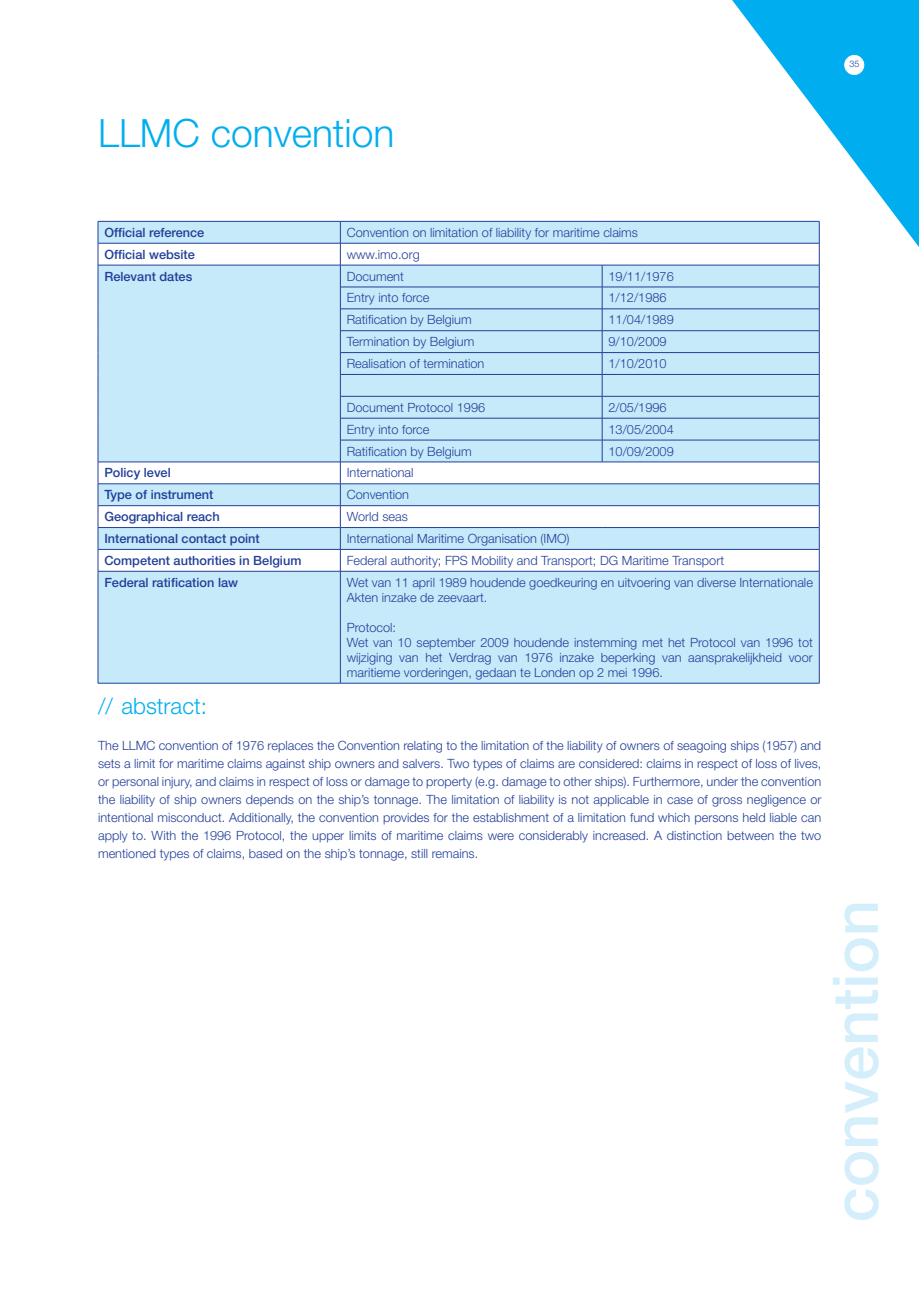
<style>
.page{position:relative;width:919px;height:1289px;background:#fff}
.page>*{position:absolute;margin:0;border:0;box-sizing:border-box;transform-origin:0 0}
.t1{font:500 63px "Helvetica Neue LT Pro";color:#d4effb}
.t2{font:300 39px "Helvetica Neue LT Pro";color:#00aeef}
.t3{font:300 22.5px "Helvetica Neue LT Pro";color:#00aeef}
.body_tabel{font:300 12.75px/18px "Helvetica Neue LT Pro";color:#223f99;text-align:justify}
.t4{font:500 12.75px "Helvetica Neue LT Pro";color:#223f99}
.t5{font:300 9px "Helvetica Neue LT Pro";color:#223f99}
</style>
<div class="page">
<svg style="left:99px;top:222px;width:720px;height:461px;fill:#c6eafa"></svg>
<hr style="left:819px;top:571px;width:1px;height:112px;background:#223f99">
<hr style="left:98px;top:221px;width:242px;height:1px;background:#223f99">
<hr style="left:340px;top:221px;width:262px;height:1px;background:#223f99">
<hr style="left:602px;top:221px;width:217px;height:1px;background:#223f99">
<hr style="left:98px;top:243px;width:242px;height:1px;background:#223f99">
<hr style="left:340px;top:243px;width:262px;height:1px;background:#223f99">
<hr style="left:602px;top:243px;width:217px;height:1px;background:#223f99">
<hr style="left:98px;top:265px;width:242px;height:1px;background:#223f99">
<hr style="left:340px;top:265px;width:262px;height:1px;background:#223f99">
<hr style="left:602px;top:265px;width:217px;height:1px;background:#223f99">
<svg style="left:602px;top:265px;width:1px;height:196px"></svg>
<svg style="left:732px;top:0;width:186px;height:571px"></svg>
<hr style="left:340px;top:287px;width:262px;height:1px;background:#223f99">
<hr style="left:602px;top:287px;width:217px;height:1px;background:#223f99">
<hr style="left:340px;top:308px;width:262px;height:1px;background:#223f99">
<hr style="left:602px;top:308px;width:217px;height:1px;background:#223f99">
<hr style="left:340px;top:330px;width:262px;height:1px;background:#223f99">
<hr style="left:602px;top:330px;width:217px;height:1px;background:#223f99">
<hr style="left:340px;top:352px;width:262px;height:1px;background:#223f99">
<hr style="left:602px;top:352px;width:217px;height:1px;background:#223f99">
<hr style="left:340px;top:374px;width:262px;height:1px;background:#223f99">
<hr style="left:602px;top:374px;width:217px;height:1px;background:#223f99">
<hr style="left:340px;top:396px;width:262px;height:1px;background:#223f99">
<hr style="left:602px;top:396px;width:217px;height:1px;background:#223f99">
<hr style="left:340px;top:418px;width:262px;height:1px;background:#223f99">
<hr style="left:602px;top:418px;width:217px;height:1px;background:#223f99">
<hr style="left:340px;top:440px;width:262px;height:1px;background:#223f99">
<hr style="left:602px;top:440px;width:217px;height:1px;background:#223f99">
<hr style="left:98px;top:461px;width:242px;height:1px;background:#223f99">
<hr style="left:340px;top:461px;width:262px;height:1px;background:#223f99">
<hr style="left:602px;top:461px;width:217px;height:1px;background:#223f99">
<hr style="left:98px;top:483px;width:242px;height:1px;background:#223f99">
<hr style="left:340px;top:483px;width:262px;height:1px;background:#223f99">
<hr style="left:602px;top:483px;width:217px;height:1px;background:#223f99">
<hr style="left:98px;top:505px;width:242px;height:1px;background:#223f99">
<hr style="left:340px;top:505px;width:262px;height:1px;background:#223f99">
<hr style="left:602px;top:505px;width:217px;height:1px;background:#223f99">
<hr style="left:98px;top:527px;width:242px;height:1px;background:#223f99">
<hr style="left:340px;top:527px;width:262px;height:1px;background:#223f99">
<hr style="left:602px;top:527px;width:217px;height:1px;background:#223f99">
<svg style="left:98px;top:221px;width:1px;height:350px"></svg>
<hr style="left:98px;top:549px;width:242px;height:1px;background:#223f99">
<hr style="left:340px;top:549px;width:262px;height:1px;background:#223f99">
<hr style="left:602px;top:549px;width:217px;height:1px;background:#223f99">
<svg style="left:340px;top:221px;width:1px;height:350px"></svg>
<hr style="left:98px;top:571px;width:1px;height:112px;background:#223f99">
<hr style="left:98px;top:571px;width:242px;height:1px;background:#223f99">
<hr style="left:340px;top:571px;width:262px;height:1px;background:#223f99">
<hr style="left:602px;top:571px;width:217px;height:1px;background:#223f99">
<hr style="left:340px;top:571px;width:1px;height:112px;background:#223f99">
<hr style="left:98px;top:683px;width:242px;height:1px;background:#223f99">
<hr style="left:340px;top:683px;width:262px;height:1px;background:#223f99">
<hr style="left:602px;top:683px;width:217px;height:1px;background:#223f99">
<div style="left:844px;top:55px;width:19px;height:19px;background:#fff;border-radius:50%"></div>
<div style="left:844px;top:55px;width:19px;height:20px;border:1px solid #fff;border-radius:50%"></div>
<p class="t2" style="left:98px;top:109px;width:298px">LLMC convention</p>
<p class="t5" style="left:849px;top:59px;width:12px">35</p>
<p class="t4" style="left:104px;top:225px;width:101px">Official reference</p>
<p class="body_tabel" style="left:347px;top:223px;width:293px">Convention on limitation of liability for maritime claims</p>
<p class="t4" style="left:104px;top:246px;width:92px">Official website</p>
<p class="body_tabel" style="left:347px;top:245px;width:74px">www.imo.org</p>
<p class="t4" style="left:104px;top:268px;width:89px">Relevant dates</p>
<p class="body_tabel" style="left:347px;top:267px;width:59px">Document</p>
<p class="body_tabel" style="left:608px;top:267px;width:67px">19/11/1976</p>
<p class="body_tabel" style="left:347px;top:289px;width:84px">Entry into force</p>
<p class="body_tabel" style="left:608px;top:289px;width:60px">1/12/1986</p>
<p class="body_tabel" style="left:347px;top:310px;width:126px">Ratification by Belgium</p>
<p class="body_tabel" style="left:608px;top:310px;width:67px">11/04/1989</p>
<p class="body_tabel" style="left:347px;top:332px;width:129px">Termination by Belgium</p>
<p class="body_tabel" style="left:608px;top:332px;width:60px">9/10/2009</p>
<p class="body_tabel" style="left:347px;top:354px;width:139px">Realisation of termination</p>
<p class="body_tabel" style="left:608px;top:354px;width:60px">1/10/2010</p>
<p class="body_tabel" style="left:347px;top:398px;width:140px">Document Protocol 1996</p>
<p class="body_tabel" style="left:608px;top:398px;width:60px">2/05/1996</p>
<p class="body_tabel" style="left:347px;top:420px;width:84px">Entry into force</p>
<p class="body_tabel" style="left:608px;top:420px;width:67px">13/05/2004</p>
<p class="body_tabel" style="left:347px;top:442px;width:126px">Ratification by Belgium</p>
<p class="body_tabel" style="left:608px;top:442px;width:67px">10/09/2009</p>
<p class="t4" style="left:104px;top:465px;width:68px">Policy level</p>
<p class="body_tabel" style="left:347px;top:463px;width:68px">International</p>
<p class="t4" style="left:104px;top:487px;width:111px">Type of instrument</p>
<p class="body_tabel" style="left:347px;top:485px;width:64px">Convention</p>
<p class="t4" style="left:104px;top:509px;width:117px">Geographical reach</p>
<p class="body_tabel" style="left:347px;top:507px;width:63px">World seas</p>
<p class="t4" style="left:104px;top:531px;width:157px">International contact point</p>
<p class="body_tabel" style="left:347px;top:529px;width:224px">International Maritime Organisation (IMO)</p>
<p class="t4" style="left:104px;top:552px;width:198px">Competent authorities in Belgium</p>
<p class="body_tabel" style="left:347px;top:551px;width:379px">Federal authority; FPS Mobility and Transport; DG Maritime Transport</p>
<p class="t4" style="left:104px;top:574px;width:135px">Federal ratification law</p>
<p class="body_tabel" style="left:347px;top:574px;width:467px;line-height:15px">Wet van 11 april 1989 houdende goedkeuring en uitvoering van diverse Internationale<br>Akten inzake de zeevaart.</p>
<p class="body_tabel" style="left:347px;top:618px;width:51px">Protocol:</p>
<p class="body_tabel" style="left:347px;top:634px;width:467px;line-height:15px">Wet van 10 september 2009 houdende instemming met het Protocol van 1996 tot wijziging van het Verdrag van 1976 inzake beperking van aansprakelijkheid voor maritieme vorderingen, gedaan te Londen op 2 mei 1996.</p>
<p class="t3" style="left:98px;top:692px;width:110px">// abstract:</p>
<p class="body_tabel" style="left:98px;top:736px;width:724px">The LLMC convention of 1976 replaces the Convention relating to the limitation of the liability of owners of seagoing ships (1957) and sets a limit for maritime claims against ship owners and salvers. Two types of claims are considered: claims in respect of loss of lives, or personal injury, and claims in respect of loss or damage to property (e.g. damage to other ships). Furthermore, under the convention the liability of ship owners depends on the ship’s tonnage. The limitation of liability is not applicable in case of gross negligence or intentional misconduct. Additionally, the convention provides for the establishment of a limitation fund which persons held liable can apply to. With the 1996 Protocol, the upper limits of maritime claims were considerably increased. A distinction between the two mentioned types of claims, based on the ship’s tonnage, still remains.</p>
<p class="t1" style="left:817px;top:1222px;width:324px;rotate:-90deg">convention</p>
</div>
